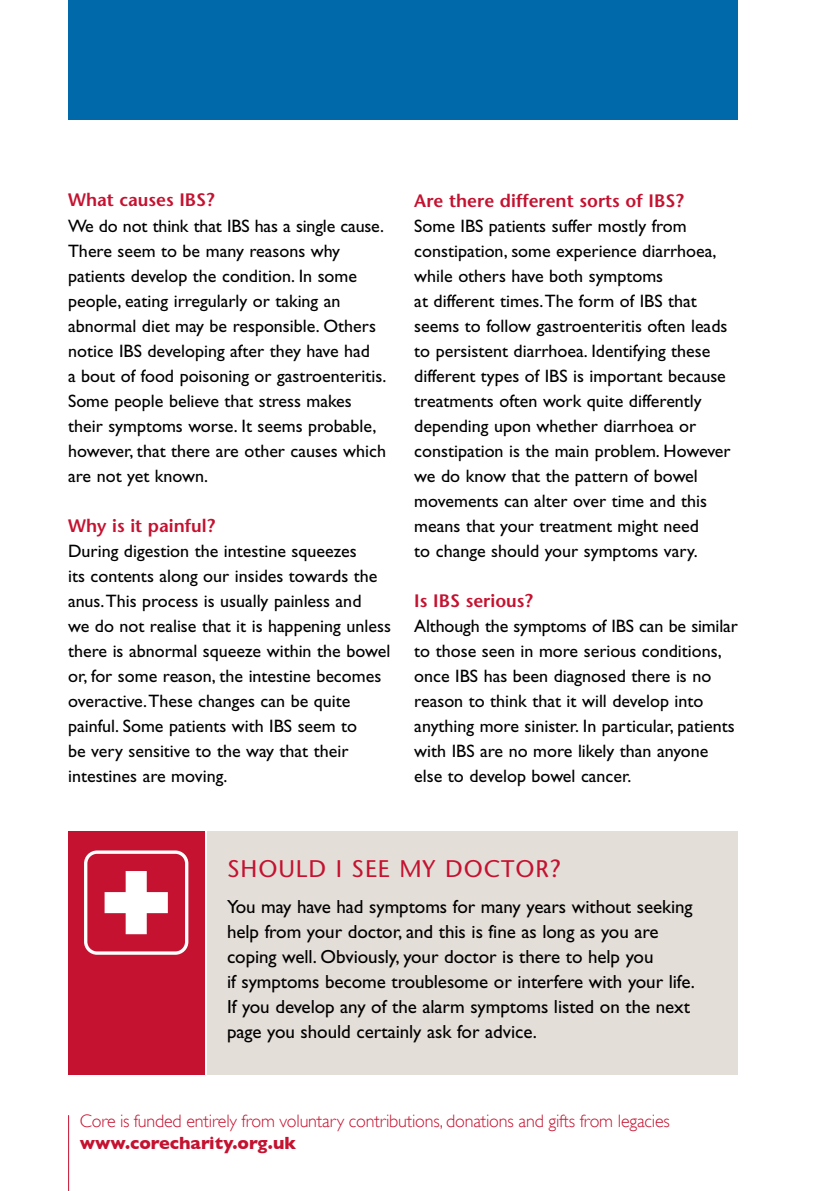
<style>
.page{position:relative;width:840px;height:1191px;background:#fff}
.page>*{position:absolute;margin:0;border:0;box-sizing:border-box;transform-origin:0 0}
.t1{font:500 24px "Stone Sans Std";letter-spacing:.04em;color:#c41230}
.t2{font:19px/25px "Gill Sans Std";letter-spacing:-.005em;color:#000}
.t3{font:18px/25px "Gill Sans Std";color:#000}
.t4{font:300 18px "Gill Sans";letter-spacing:-.01em;color:#c41230}
.t5{font:600 18px "Stone Sans Std";color:#c41230}
.t6{font:700 18px "Gill Sans";color:#c41230}
</style>
<div class="page">
<div style="left:68px;top:0;width:669px;height:119px;background:#0069aa"></div>
<div style="left:207px;top:831px;width:530px;height:243px;background:#e4ded8"></div>
<div style="left:68px;top:831px;width:136px;height:243px;background:#c41230"></div>
<div style="left:84px;top:850px;width:104px;height:104px;border:3px solid #fff;border-radius:11px"></div>
<svg style="left:104px;top:871px;width:64px;height:63px"></svg>
<hr style="left:68px;top:1115px;width:1px;height:76px;background:#c41230">
<p class="t5" style="left:68px;top:189px;width:148px">What causes IBS?</p>
<p class="t3" style="left:68px;top:213px;width:319px">We do not think that IBS has a single cause.<br>There seem to be many reasons why patients develop the condition. In some people, eating irregularly or taking an abnormal diet may be responsible. Others notice IBS developing after they have had<br>a bout of food poisoning or gastroenteritis.<br>Some people believe that stress makes their symptoms worse. It seems probable, however, that there are other causes which are not yet known.</p>
<p class="t5" style="left:68px;top:514px;width:148px">Why is it painful?</p>
<p class="t3" style="left:68px;top:538px;width:324px">During digestion the intestine squeezes<br>its contents along our insides towards the anus. This process is usually painless and<br>we do not realise that it is happening unless there is abnormal squeeze within the bowel or, for some reason, the intestine becomes overactive. These changes can be quite painful. Some patients with IBS seem to<br>be very sensitive to the way that their intestines are moving.</p>
<p class="t5" style="left:414px;top:189px;width:271px">Are there different sorts of IBS?</p>
<p class="t3" style="left:414px;top:213px;width:318px">Some IBS patients suffer mostly from constipation, some experience diarrhoea, while others have both symptoms<br>at different times. The form of IBS that seems to follow gastroenteritis often leads to persistent diarrhoea. Identifying these different types of IBS is important because treatments often work quite differently depending upon whether diarrhoea or constipation is the main problem. However we do know that the pattern of bowel movements can alter over time and this means that your treatment might need<br>to change should your symptoms vary.</p>
<p class="t5" style="left:414px;top:589px;width:120px">Is IBS serious?</p>
<p class="t3" style="left:414px;top:613px;width:325px">Although the symptoms of IBS can be similar to those seen in more serious conditions, once IBS has been diagnosed there is no reason to think that it will develop into anything more sinister. In particular, patients with IBS are no more likely than anyone else to develop bowel cancer.</p>
<h1 class="t1" style="left:227px;top:854px;width:335px">SHOULD I SEE MY DOCTOR?</h1>
<p class="t2" style="left:227px;top:894px;width:469px">You may have had symptoms for many years without seeking help from your doctor, and this is fine as long as you are coping well. Obviously, your doctor is there to help you<br>if symptoms become troublesome or interfere with your life.<br>If you develop any of the alarm symptoms listed on the next page you should certainly ask for advice.</p>
<p class="t4" style="left:80px;top:1111px;width:591px">Core is funded entirely from voluntary contributions, donations and gifts from legacies</p>
<p class="t6" style="left:80px;top:1132px;width:218px">www.corecharity.org.uk</p>
</div>
